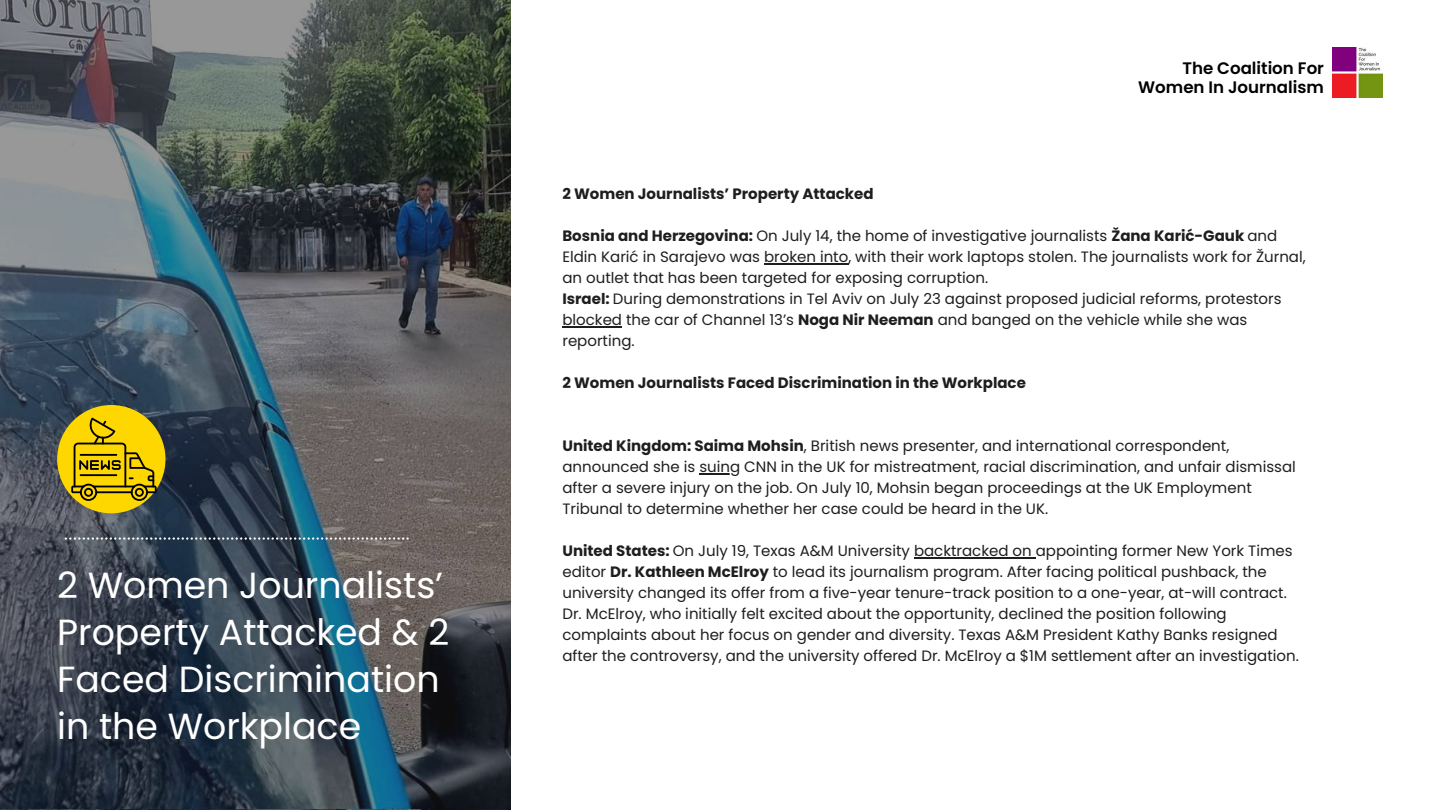
<style>
.page{position:relative;width:1440px;height:810px;background:#fff}
.page>*{position:absolute;margin:0;border:0;box-sizing:border-box;transform-origin:0 0}
.t1{font:36.3px/47px "Poppins";color:#fff}
.t2{font:600 16.7px/19.5px "Poppins";color:#000;text-align:right}
.t3{font:15px/21px "Poppins";color:#1e1e1e}
.t4{font:700 15px "Poppins";color:#1e1e1e}
.s1{font-weight:700}
</style>
<div class="page">
<img style="left:0;top:1px;width:511px;height:808px">
<div style="left:57px;top:405px;width:108px;height:108px;background:#ffd700;border-radius:50%"></div>
<svg style="left:65px;top:537px;width:344px;height:3px"></svg>
<img style="left:1332px;top:48px;width:51px;height:50px">
<svg style="left:71px;top:418px;width:86px;height:83px"></svg>
<hr style="left:764px;top:263px;width:84px;height:2px;background:#1e1e1e">
<hr style="left:562px;top:326px;width:60px;height:2px;background:#1e1e1e">
<hr style="left:699px;top:473px;width:41px;height:2px;background:#1e1e1e">
<hr style="left:914px;top:557px;width:122px;height:2px;background:#1e1e1e">
<h1 class="t1" style="left:57px;top:562px;width:394px">2 Women Journalists’<br>Property Attacked &amp; 2<br>Faced Discrimination in the Workplace</h1>
<p class="t2" style="left:1138px;top:58px;width:187px">The Coalition For<br>Women In Journalism</p>
<p class="t4" style="left:562px;top:184px;width:313px">2 Women Journalists’ Property Attacked</p>
<p class="t3" style="left:562px;top:226px;width:745px"><span class="s1">Bosnia and Herzegovina:</span> On July 14, the home of investigative journalists <span class="s1">Žana Karić-Gauk</span> and Eldin Karić in Sarajevo was broken into, with their work laptops stolen. The journalists work for Žurnal, an outlet that has been targeted for exposing corruption.<br><span class="s1">Israel:</span> During demonstrations in Tel Aviv on July 23 against proposed judicial reforms, protestors blocked the car of Channel 13’s <span class="s1">Noga Nir Neeman</span> and banged on the vehicle while she was reporting.</p>
<p class="t4" style="left:562px;top:373px;width:465px">2 Women Journalists Faced Discrimination in the Workplace</p>
<p class="t3" style="left:562px;top:436px;width:735px"><span class="s1">United Kingdom: Saima Mohsin</span>, British news presenter, and international correspondent, announced she is suing CNN in the UK for mistreatment, racial discrimination, and unfair dismissal after a severe injury on the job. On July 10, Mohsin began proceedings at the UK Employment Tribunal to determine whether her case could be heard in the UK.</p>
<p class="t3" style="left:562px;top:541px;width:738px"><span class="s1">United States:</span> On July 19, Texas A&amp;M University backtracked on appointing former New York Times editor <span class="s1">Dr. Kathleen McElroy</span> to lead its journalism program. After facing political pushback, the university changed its offer from a five-year tenure-track position to a one-year, at-will contract.<br>Dr. McElroy, who initially felt excited about the opportunity, declined the position following complaints about her focus on gender and diversity. Texas A&amp;M President Kathy Banks resigned after the controversy, and the university offered Dr. McElroy a $1M settlement after an investigation.</p>
</div>
